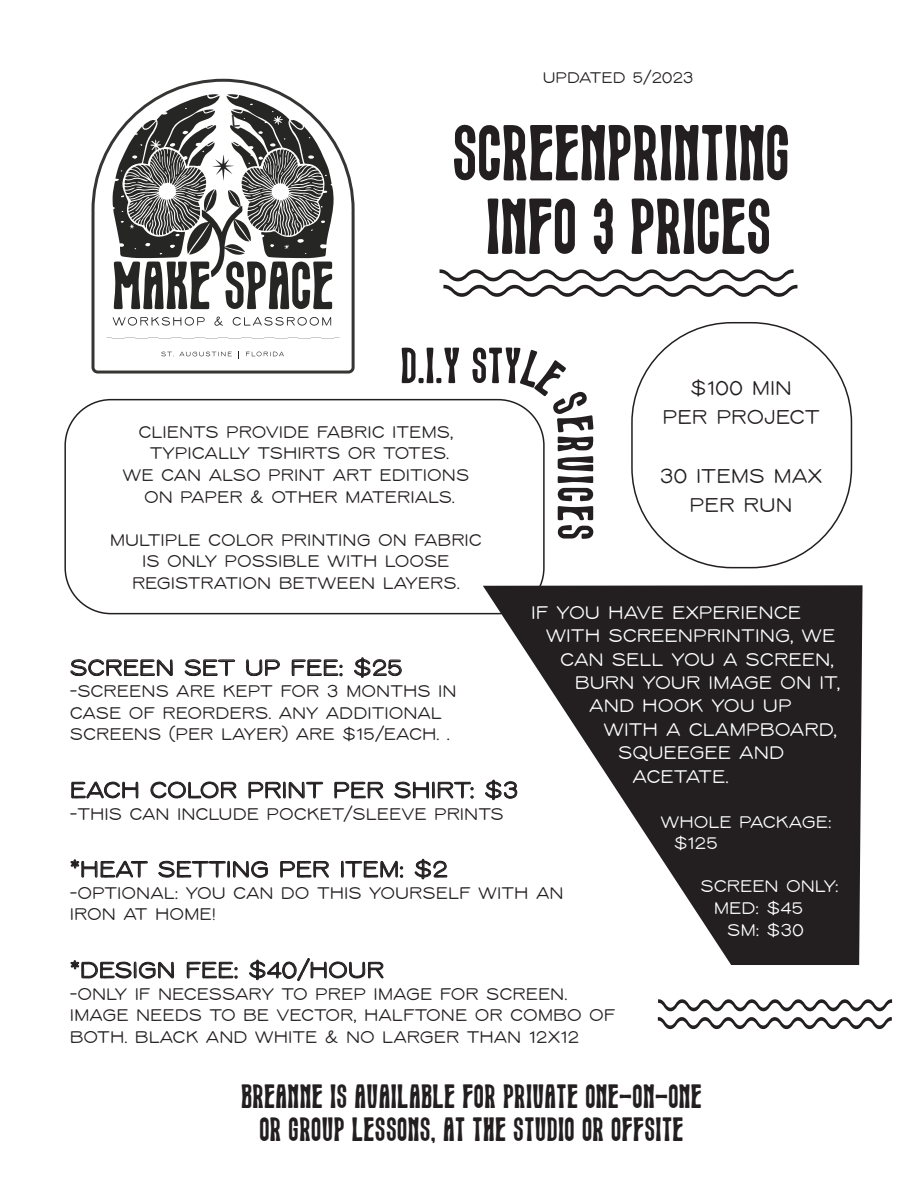
<style>
.page{position:relative;width:918px;height:1188px;background:#fff}
.page>*{position:absolute;margin:0;border:0;box-sizing:border-box;transform-origin:0 0}
.t1{font:79.65px/73.5px "Ramona Ink";color:#231f20;text-align:center}
.t2{font:51px "Ramona Ink";letter-spacing:.05em;color:#231f20}
.t3{font:33.9px/33px "Ramona Ink";letter-spacing:.01em;color:#231f20;text-align:center}
.t4{font:24px "Brandy Bay";color:#231f20}
.t5{font:21.3px/29.2px "Brandy Bay";color:#231f20;text-align:center}
.t6{font:19.5px "Brandy Bay";color:#fff}
.t7{font:18px/21.6px "Brandy Bay";color:#231f20}
.t8{font:18px/21.6px "Brandy Bay";color:#fff}
.t9{font:16.5px "Brandy Bay";letter-spacing:-.02em;color:#231f20}
</style>
<div class="page">
<svg style="left:91px;top:78px;width:264px;height:296px"></svg>
<svg style="left:161px;top:352px;width:71px;height:5px"></svg>
<svg style="left:246px;top:352px;width:38px;height:4px"></svg>
<svg style="left:107px;top:338px;width:232px;height:1px"></svg>
<svg style="left:113px;top:317px;width:92px;height:9px"></svg>
<svg style="left:214px;top:316px;width:9px;height:10px"></svg>
<svg style="left:233px;top:317px;width:98px;height:9px"></svg>
<svg style="left:70px;top:659px;width:103px;height:18px"></svg>
<svg style="left:184px;top:659px;width:51px;height:18px"></svg>
<svg style="left:246px;top:659px;width:34px;height:17px"></svg>
<svg style="left:292px;top:659px;width:51px;height:18px"></svg>
<svg style="left:354px;top:657px;width:48px;height:21px"></svg>
<svg style="left:71px;top:781px;width:68px;height:18px"></svg>
<svg style="left:150px;top:781px;width:87px;height:18px"></svg>
<svg style="left:248px;top:781px;width:75px;height:18px"></svg>
<svg style="left:334px;top:781px;width:50px;height:18px"></svg>
<svg style="left:394px;top:781px;width:80px;height:18px"></svg>
<svg style="left:70px;top:859px;width:78px;height:19px"></svg>
<svg style="left:158px;top:860px;width:110px;height:18px"></svg>
<svg style="left:280px;top:860px;width:49px;height:18px"></svg>
<svg style="left:341px;top:860px;width:63px;height:18px"></svg>
<svg style="left:414px;top:859px;width:34px;height:21px"></svg>
<svg style="left:70px;top:960px;width:104px;height:19px"></svg>
<svg style="left:187px;top:961px;width:51px;height:18px"></svg>
<svg style="left:249px;top:958px;width:135px;height:23px"></svg>
<div style="left:64px;top:399px;width:481px;height:215px;border:2px solid #231f20;border-radius:46px"></div>
<svg style="left:483px;top:585px;width:380px;height:380px;fill:#231f20"></svg>
<svg style="left:657px;top:999px;width:236px;height:31px"></svg>
<svg style="left:439px;top:269px;width:359px;height:28px"></svg>
<svg style="left:113px;top:94px;width:221px;height:216px"></svg>
<svg style="left:504px;top:399px;width:39px;height:34px"></svg>
<p class="t9" style="left:543px;top:68px;width:152px">UPDATED 5/2023</p>
<h1 class="t1" style="left:452px;top:116px;width:339px">SCREENPRINTING<br>INFO &amp; PRICES</h1>
<h2 class="t2" style="left:401px;top:336px;width:104px">D.I.Y ST</h2>
<p class="t7" style="left:122px;top:421px;width:348px;text-align:center">CLIENTS PROVIDE FABRIC ITEMS,<br>TYPICALLY TSHIRTS OR TOTES.<br>WE CAN ALSO PRINT ART EDITIONS<br>ON PAPER &amp; OTHER MATERIALS.</p>
<p class="t7" style="left:110px;top:529px;width:374px;text-align:center">MULTIPLE COLOR PRINTING ON FABRIC<br>IS ONLY POSSIBLE WITH LOOSE<br>REGISTRATION BETWEEN LAYERS.</p>
<h2 class="t2" style="left:605px;top:435px;width:106px;rotate:90deg">RVICES</h2>
<p class="t5" style="left:662px;top:373px;width:159px">$100 MIN<br>PER PROJECT</p>
<p class="t5" style="left:660px;top:461px;width:164px">30 ITEMS MAX<br>PER RUN</p>
<p class="t6" style="left:531px;top:601px;width:271px">IF YOU HAVE EXPERIENCE</p>
<p class="t6" style="left:546px;top:624px;width:291px">WITH SCREENPRINTING, WE</p>
<p class="t6" style="left:560px;top:648px;width:275px">CAN SELL YOU A SCREEN,</p>
<p class="t6" style="left:575px;top:671px;width:267px">BURN YOUR IMAGE ON IT,</p>
<p class="t6" style="left:589px;top:694px;width:204px">AND HOOK YOU UP</p>
<p class="t6" style="left:604px;top:718px;width:235px">WITH A CLAMPBOARD,</p>
<p class="t6" style="left:618px;top:741px;width:168px">SQUEEGEE AND</p>
<p class="t6" style="left:633px;top:765px;width:98px">ACETATE.</p>
<p class="t8" style="left:674px;top:811px;width:159px;text-indent:-13px">WHOLE PACKAGE: $125</p>
<p class="t8" style="left:700px;top:875px;width:140px">SCREEN ONLY:</p>
<p class="t8" style="left:714px;top:897px;width:91px">MED: $45</p>
<p class="t8" style="left:727px;top:919px;width:78px">SM: $30</p>
<h3 class="t4" style="left:70px;top:653px;width:335px">SCREEN SET UP FEE: $25</h3>
<p class="t7" style="left:70px;top:680px;width:388px">-SCREENS ARE KEPT FOR 3 MONTHS IN<br>CASE OF REORDERS. ANY ADDITIONAL<br>SCREENS (PER LAYER) ARE $15/EACH. .</p>
<h3 class="t4" style="left:70px;top:776px;width:450px">EACH COLOR PRINT PER SHIRT: $3</h3>
<p class="t7" style="left:70px;top:803px;width:436px">-THIS CAN INCLUDE POCKET/SLEEVE PRINTS</p>
<h3 class="t4" style="left:70px;top:855px;width:380px">*HEAT SETTING PER ITEM: $2</h3>
<p class="t7" style="left:70px;top:882px;width:495px">-OPTIONAL: YOU CAN DO THIS YOURSELF WITH AN<br>IRON AT HOME!</p>
<h3 class="t4" style="left:70px;top:956px;width:316px">*DESIGN FEE: $40/HOUR</h3>
<p class="t7" style="left:70px;top:983px;width:547px">-ONLY IF NECESSARY TO PREP IMAGE FOR SCREEN.<br>IMAGE NEEDS TO BE VECTOR, HALFTONE OR COMBO OF<br>BOTH. BLACK AND WHITE &amp; NO LARGER THAN 12X12</p>
<h3 class="t3" style="left:241px;top:1080px;width:462px">BREANNE IS AVAILABLE FOR PRIVATE ONE-ON-ONE<br>OR GROUP LESSONS, AT THE STUDIO OR OFFSITE</h3>
</div>
